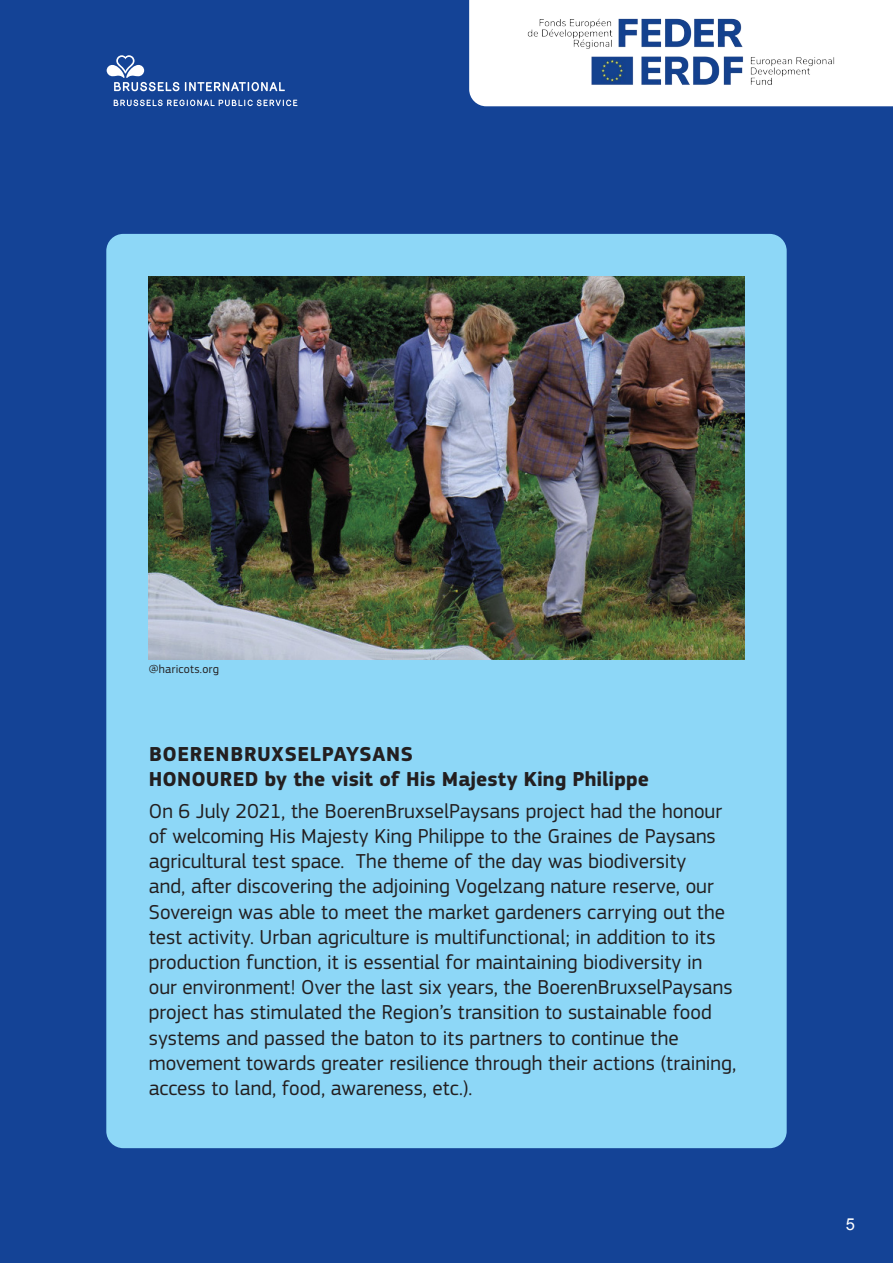
<style>
.page{position:relative;width:893px;height:1263px;background:#144396}
.page>*{position:absolute;margin:0;border:0;box-sizing:border-box;transform-origin:0 0}
.t1{font:21px/25.2px "EC Square Sans Pro";color:#231f20}
.t2{font:700 21px/25.2px "EC Square Sans Pro";letter-spacing:.01em;color:#231f20}
.t3{font:16.5px "Arial";color:#fff}
.t4{font:12px "EC Square Sans Pro";letter-spacing:.015em;color:#231f20}
</style>
<div class="page">
<div style="left:106px;top:234px;width:681px;height:914px;background:#8dd7f7;border-radius:17px"></div>
<img style="left:149px;top:276px;width:595px;height:383px">
<div style="left:469px;top:0;width:424px;height:106px;background:#fff"></div>
<img style="left:524px;top:12px;width:312px;height:80px">
<svg style="left:107px;top:55px;width:72px;height:36px"></svg>
<svg style="left:185px;top:82px;width:100px;height:9px"></svg>
<svg style="left:114px;top:100px;width:183px;height:6px"></svg>
<p class="t4" style="left:149px;top:662px;width:71px">@haricots.org</p>
<p class="t2" style="left:149px;top:742px;width:502px">BOERENBRUXSELPAYSANS<br>HONOURED by the visit of His Majesty King Philippe</p>
<p class="t1" style="left:149px;top:798px;width:589px">On 6 July 2021, the BoerenBruxselPaysans project had the honour of welcoming His Majesty King Philippe to the Graines de Paysans agricultural test space. The theme of the day was biodiversity<br>and, after discovering the adjoining Vogelzang nature reserve, our Sovereign was able to meet the market gardeners carrying out the test activity. Urban agriculture is multifunctional; in addition to its production function, it is essential for maintaining biodiversity in<br>our environment! Over the last six years, the BoerenBruxselPaysans project has stimulated the Region’s transition to sustainable food systems and passed the baton to its partners to continue the movement towards greater resilience through their actions (training, access to land, food, awareness, etc.).</p>
<p class="t3" style="left:846px;top:1214px;width:11px">5</p>
</div>
